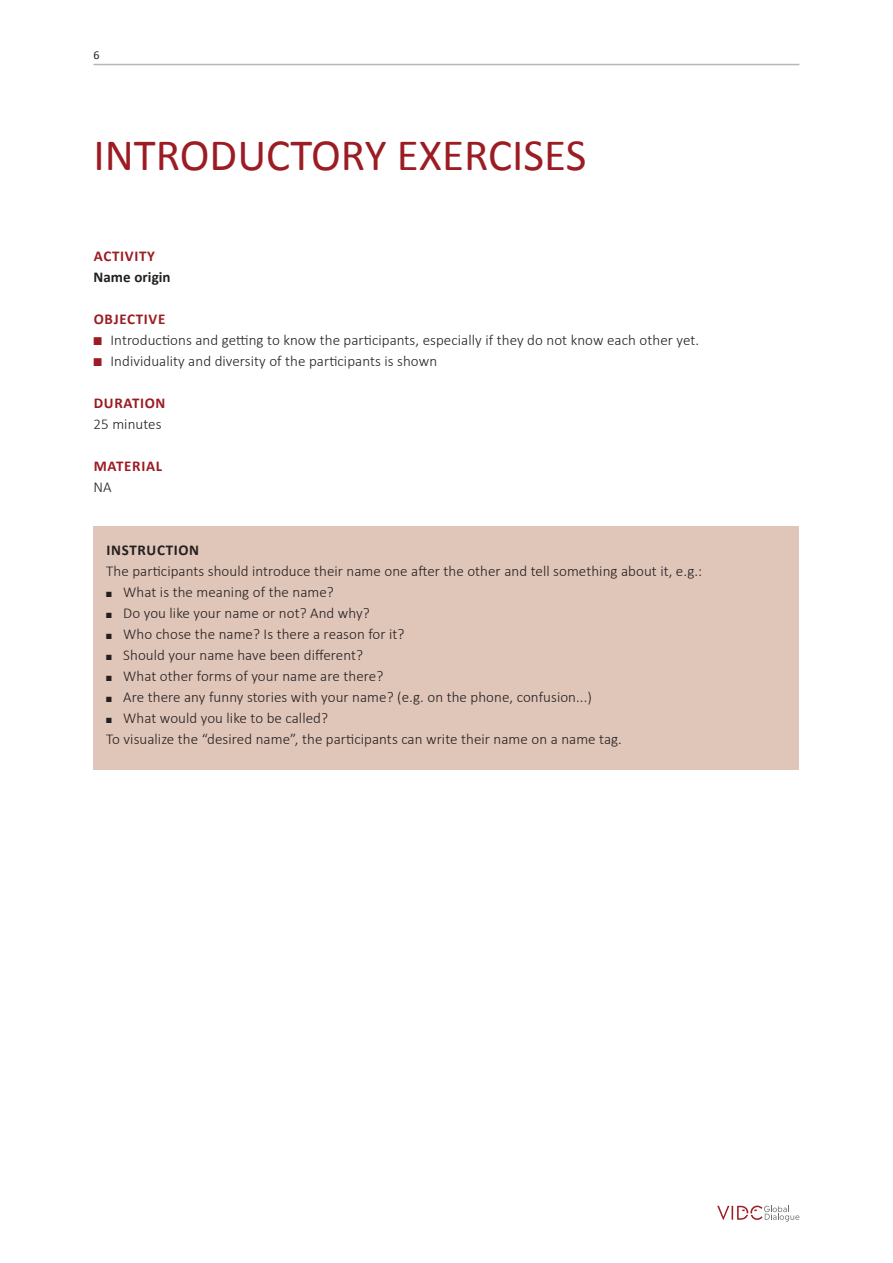
<style>
.page{position:relative;width:893px;height:1263px;background:#fff}
.page>*{position:absolute;margin:0;border:0;box-sizing:border-box;transform-origin:0 0}
._1__Kapitel{font:45px "Calibri";color:#9c1c23}
.Fliess-OHNE{font:300 15px "Calibri";letter-spacing:.005em;color:#231f20}
.ZIEL_ETC{font:700 15px "Calibri";letter-spacing:.045em;color:#9c1c23}
.ZIEL_ETC-2{font:700 15px "Calibri";letter-spacing:.045em;color:#231f20}
.Fliess-OHNE-2{font:700 15px "Calibri";letter-spacing:.005em;color:#231f20}
.t1{font:12px "Calibri";color:#231f20}
.s1{color:#9c1c23}
</style>
<div class="page">
<hr style="left:94px;top:64px;width:705px;height:1px;background:#b7b7b5">
<svg style="left:717px;top:1205px;width:82px;height:16px"></svg>
<div style="left:94px;top:526px;width:705px;height:243px;background:#e0c5b9"></div>
<p class="t1" style="left:94px;top:48px;width:8px">6</p>
<p class="_1__Kapitel" style="left:94px;top:127px;width:494px">INTRODUCTORY EXERCISES</p>
<p class="ZIEL_ETC" style="left:94px;top:247px;width:63px">ACTIVITY</p>
<p class="Fliess-OHNE-2" style="left:94px;top:268px;width:79px">Name origin</p>
<p class="ZIEL_ETC" style="left:94px;top:310px;width:73px">OBJECTIVE</p>
<p class="Fliess-OHNE" style="left:94px;top:331px;width:607px"><span class="s1">■</span> Introductions and getting to know the participants, especially if they do not know each other yet.</p>
<p class="Fliess-OHNE" style="left:94px;top:352px;width:345px"><span class="s1">■</span> Individuality and diversity of the participants is shown</p>
<p class="ZIEL_ETC" style="left:94px;top:394px;width:73px">DURATION</p>
<p class="Fliess-OHNE" style="left:94px;top:415px;width:70px">25 minutes</p>
<p class="ZIEL_ETC" style="left:94px;top:457px;width:70px">MATERIAL</p>
<p class="Fliess-OHNE" style="left:94px;top:478px;width:20px">NA</p>
<p class="ZIEL_ETC-2" style="left:107px;top:541px;width:94px">INSTRUCTION</p>
<p class="Fliess-OHNE" style="left:106px;top:562px;width:597px">The participants should introduce their name one after the other and tell something about it, e.g.:</p>
<p class="Fliess-OHNE" style="left:106px;top:583px;width:229px">■ What is the meaning of the name?</p>
<p class="Fliess-OHNE" style="left:106px;top:604px;width:265px">■ Do you like your name or not? And why?</p>
<p class="Fliess-OHNE" style="left:106px;top:625px;width:300px">■ Who chose the name? Is there a reason for it?</p>
<p class="Fliess-OHNE" style="left:106px;top:646px;width:258px">■ Should your name have been different?</p>
<p class="Fliess-OHNE" style="left:106px;top:667px;width:278px">■ What other forms of your name are there?</p>
<p class="Fliess-OHNE" style="left:106px;top:688px;width:487px">■ Are there any funny stories with your name? (e.g. on the phone, confusion...)</p>
<p class="Fliess-OHNE" style="left:106px;top:709px;width:223px">■ What would you like to be called?</p>
<p class="Fliess-OHNE" style="left:106px;top:730px;width:517px">To visualize the “desired name”, the participants can write their name on a name tag.</p>
</div>
